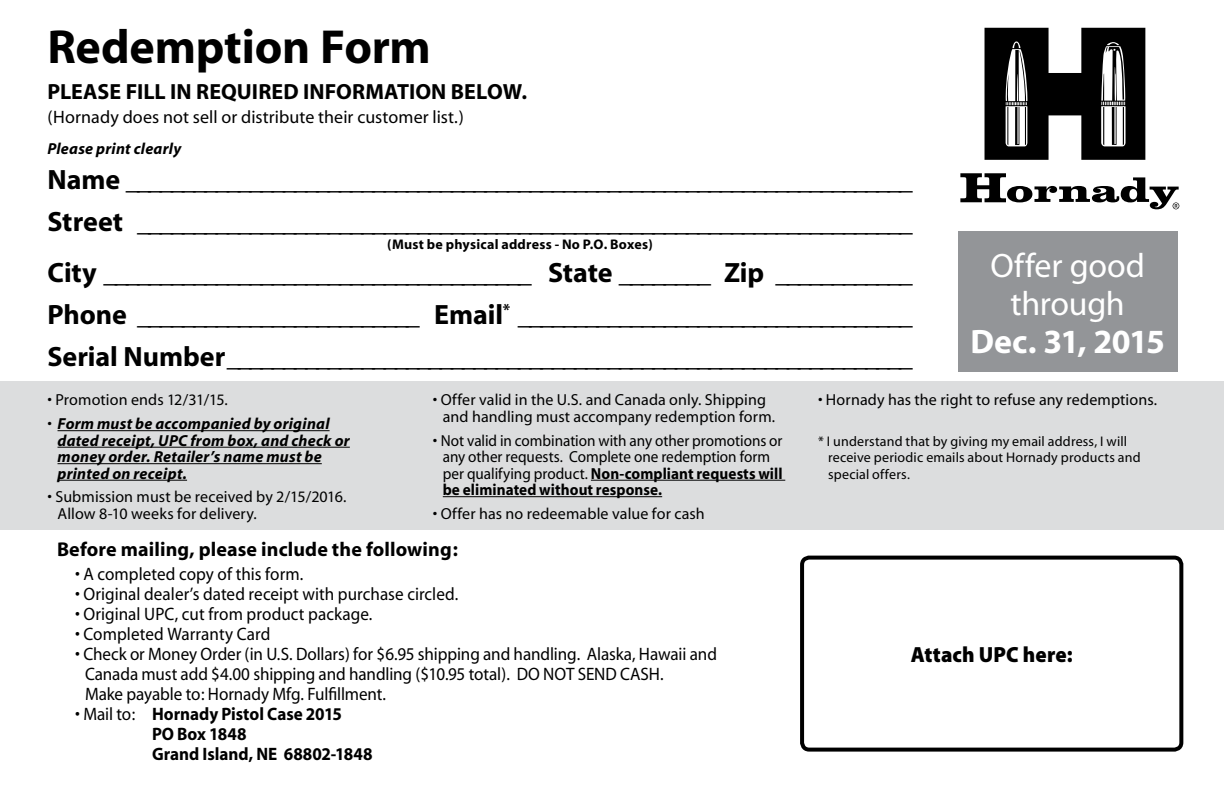
<style>
.page{position:relative;width:1224px;height:792px;background:#fff}
.page>*{position:absolute;margin:0;border:0;box-sizing:border-box;transform-origin:0 0}
.t1{font:700 48px "Myriad";letter-spacing:-.005em;color:#000}
.t2{font:34px/38px "Myriad";letter-spacing:-.01em;color:#fff;text-align:center}
.t3{font:700 34px "Myriad";letter-spacing:-.025em;color:#fff}
.t4{font:700 28px/42px "Myriad";color:#000}
.t5{font:700 22px "Myriad";letter-spacing:.005em;color:#000}
.t6{font:900 22px "Myriad Pro";letter-spacing:.005em;color:#000;scale:.95 1}
.t7{font:700 20px "Myriad";letter-spacing:.005em;color:#000}
.t8{font:18px/20px "Myriad";color:#000;scale:.95 1}
.t9{font:700 18px/20px "Myriad";color:#000;scale:.95 1}
.t10{font:18px "Myriad";color:#000}
.t11{font:16px/16.4px "Myriad";letter-spacing:.005em;color:#000}
.t12{font:italic 700 16px/16.4px "Myriad";letter-spacing:.015em;color:#000}
.t13{font:14px/16.6px "Myriad";letter-spacing:.015em;color:#000}
.t14{font:700 14px "Myriad";letter-spacing:.02em;color:#000}
.s1{font-weight:400;font-style:normal}
.s2{font-weight:700}
.s3{font-weight:400}
</style>
<div class="page">
<div style="left:0;top:381px;width:1224px;height:149px;background:#dcddde"></div>
<svg style="left:960px;top:173px;width:219px;height:36px"></svg>
<svg style="left:985px;top:28px;width:160px;height:132px"></svg>
<hr style="left:58px;top:430px;width:272px;height:1px;background:#000">
<hr style="left:58px;top:447px;width:292px;height:1px;background:#000">
<hr style="left:58px;top:463px;width:264px;height:1px;background:#000">
<hr style="left:58px;top:480px;width:129px;height:1px;background:#000">
<hr style="left:591px;top:480px;width:194px;height:1px;background:#000">
<hr style="left:443px;top:496px;width:219px;height:1px;background:#000">
<div style="left:958px;top:231px;width:219px;height:141px;background:#939598"></div>
<div style="left:800px;top:556px;width:383px;height:196px;border:4px solid #000;border-radius:7px"></div>
<h1 class="t1" style="left:48px;top:22px;width:385px">Redemption Form</h1>
<h3 class="t5" style="left:48px;top:81px;width:481px">PLEASE FILL IN REQUIRED INFORMATION BELOW.</h3>
<p class="t10" style="left:48px;top:109px;width:418px">(Hornady does not sell or distribute their customer list.)</p>
<p class="t12" style="left:48px;top:141px;width:135px">Please print clearly</p>
<h3 class="t4" style="left:48px;top:160px;width:867px">Name ______________________________________________________________________<br>Street _____________________________________________________________________</h3>
<p class="t4" style="left:48px;top:253px;width:867px;text-align:justify">City ______________________________________ State ________ Zip ____________ Phone _________________________ Email<sup>*</sup> ___________________________________ Serial Number_____________________________________________________________</p>
<p class="t14" style="left:387px;top:237px;width:267px">(Must be physical address - No P.O. Boxes)</p>
<h2 class="t2" style="left:990px;top:248px;width:156px">Offer good through</h2>
<h2 class="t3" style="left:970px;top:324px;width:196px">Dec. 31, 2015</h2>
<p class="t11" style="left:48px;top:393px;width:182px">• Promotion ends 12/31/15.</p>
<p class="t12" style="left:58px;top:416px;width:294px;text-indent:-10px"><span class="s1">•</span> Form must be accompanied by original dated receipt, UPC from box, and check or money order. Retailer’s name must be printed on receipt.</p>
<p class="t11" style="left:58px;top:489px;width:290px;text-indent:-10px">• Submission must be received by 2/15/2016.<br>Allow 8-10 weeks for delivery.</p>
<p class="t11" style="left:443px;top:393px;width:334px;text-indent:-10px">• Offer valid in the U.S. and Canada only. Shipping and handling must accompany redemption form.</p>
<p class="t11" style="left:443px;top:433px;width:341px;text-indent:-10px">• Not valid in combination with any other promotions or any other requests. Complete one redemption form per qualifying product. <span class="s2">Non-compliant requests will be eliminated without response.</span></p>
<p class="t11" style="left:433px;top:506px;width:273px">• Offer has no redeemable value for cash</p>
<p class="t7" style="left:57px;top:539px;width:402px">Before mailing, please include the following:</p>
<p class="t8" style="left:75px;top:564px;width:242px">• A completed copy of this form.</p>
<p class="t8" style="left:75px;top:584px;width:405px">• Original dealer’s dated receipt with purchase circled.</p>
<p class="t8" style="left:75px;top:604px;width:315px">• Original UPC, cut from product package.</p>
<p class="t8" style="left:75px;top:624px;width:207px">• Completed Warranty Card</p>
<p class="t8" style="left:85px;top:644px;width:667px;text-indent:-10px">• Check or Money Order (in U.S. Dollars) for $6.95 shipping and handling. Alaska, Hawaii and<br>Canada must add $4.00 shipping and handling ($10.95 total). DO NOT SEND CASH.<br>Make payable to: Hornady Mfg. Fulfillment.</p>
<p class="t9" style="left:152px;top:704px;width:234px;text-indent:-77px"><span class="s3">• Mail to:</span> Hornady Pistol Case 2015<br>PO Box 1848<br>Grand Island, NE 68802-1848</p>
<p class="t11" style="left:818px;top:393px;width:341px">• Hornady has the right to refuse any redemptions.</p>
<p class="t13" style="left:828px;top:433px;width:314px;text-indent:-10px">* I understand that by giving my email address, I will receive periodic emails about Hornady products and special offers.</p>
<h3 class="t6" style="left:911px;top:642px;width:172px">Attach UPC here:</h3>
</div>
